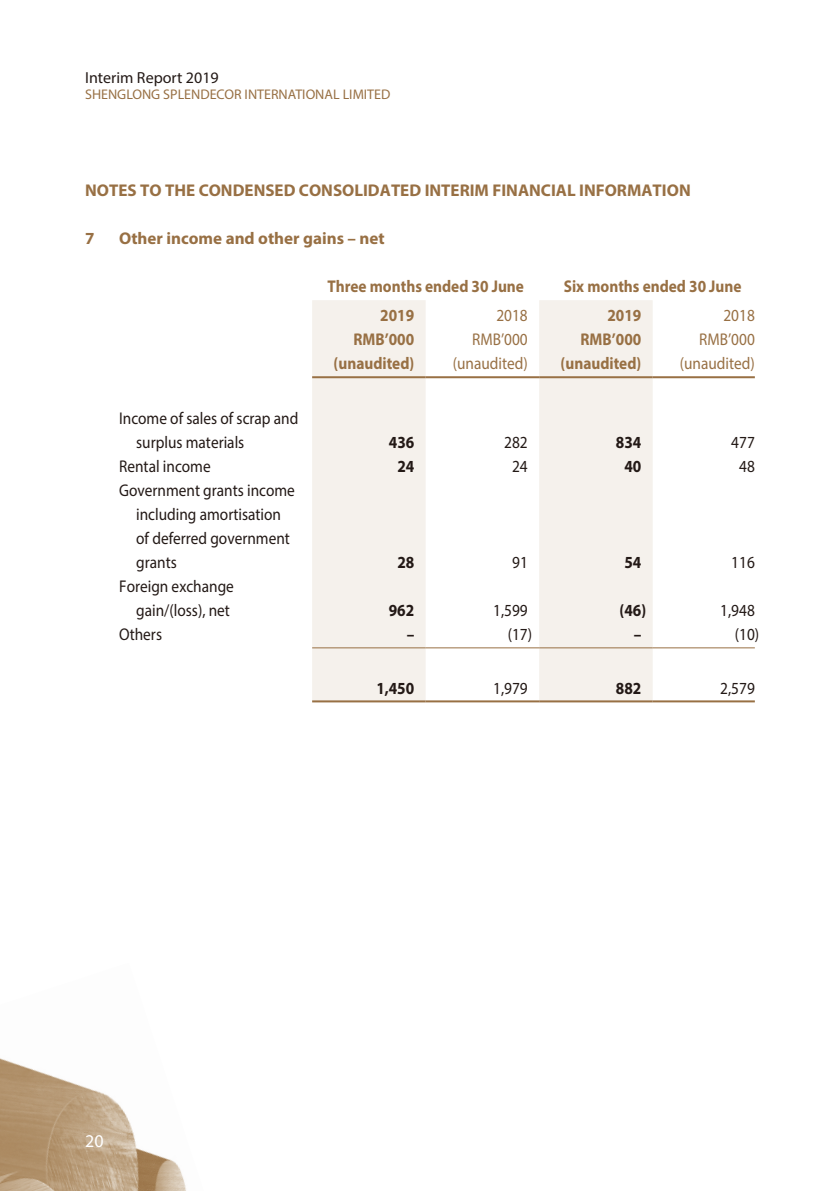
<style>
.page{position:relative;width:840px;height:1191px;background:#fff}
.page>*{position:absolute;margin:0;border:0;box-sizing:border-box;transform-origin:0 0}
.t1{font:18px "Myriad Pro";color:#fff}
.t2{font:17px/24px "Myriad Pro";color:#231916;scale:.9 1}
.t3{font:700 17px "Myriad Pro";color:#987044}
.t4{font:700 17px "Myriad Pro";color:#987044;scale:.9 1}
.t5{font:17px "Myriad Pro";color:#987044;scale:.9 1}
.t6{font:700 17px "Myriad Pro";color:#231916;scale:.9 1}
.t7{font:16px "Myriad Pro";color:#231916}
.t8{font:14px "Myriad Pro";color:#987044}
</style>
<div class="page">
<img style="left:0;top:1058px;width:186px;height:133px">
<svg style="left:312px;top:300px;width:340px;height:400px;fill:#f5f1ec"></svg>
<hr style="left:312px;top:376px;width:113px;height:2px;background:#987044">
<hr style="left:425px;top:376px;width:114px;height:2px;background:#987044">
<hr style="left:539px;top:376px;width:113px;height:2px;background:#987044">
<hr style="left:652px;top:376px;width:102px;height:2px;background:#987044">
<hr style="left:312px;top:647px;width:113px;height:1px;background:#987044">
<hr style="left:425px;top:647px;width:114px;height:1px;background:#987044">
<hr style="left:539px;top:647px;width:113px;height:1px;background:#987044">
<hr style="left:652px;top:647px;width:102px;height:1px;background:#987044">
<hr style="left:312px;top:700px;width:113px;height:2px;background:#987044">
<hr style="left:425px;top:700px;width:114px;height:2px;background:#987044">
<hr style="left:539px;top:700px;width:113px;height:2px;background:#987044">
<hr style="left:652px;top:700px;width:102px;height:2px;background:#987044">
<p class="t7" style="left:85px;top:68px;width:135px">Interim Report 2019</p>
<p class="t8" style="left:85px;top:86px;width:307px">SHENGLONG SPLENDECOR INTERNATIONAL LIMITED</p>
<p class="t3" style="left:85px;top:179px;width:606px">NOTES TO THE CONDENSED CONSOLIDATED INTERIM FINANCIAL INFORMATION</p>
<p class="t3" style="left:85px;top:227px;width:11px">7</p>
<p class="t3" style="left:119px;top:227px;width:267px">Other income and other gains – net</p>
<p class="t4" style="left:327px;top:275px;width:220px">Three months ended 30 June</p>
<p class="t4" style="left:563px;top:275px;width:199px">Six months ended 30 June</p>
<p class="t4" style="left:380px;top:304px;width:39px">2019</p>
<p class="t5" style="left:496px;top:305px;width:36px">2018</p>
<p class="t4" style="left:607px;top:304px;width:39px">2019</p>
<p class="t5" style="left:723px;top:305px;width:36px">2018</p>
<p class="t4" style="left:353px;top:329px;width:69px">RMB’000</p>
<p class="t5" style="left:472px;top:329px;width:63px">RMB’000</p>
<p class="t4" style="left:580px;top:329px;width:69px">RMB’000</p>
<p class="t5" style="left:698px;top:329px;width:63px">RMB’000</p>
<p class="t4" style="left:333px;top:353px;width:91px">(unaudited)</p>
<p class="t5" style="left:452px;top:353px;width:85px">(unaudited)</p>
<p class="t4" style="left:560px;top:353px;width:91px">(unaudited)</p>
<p class="t5" style="left:679px;top:353px;width:85px">(unaudited)</p>
<p class="t2" style="left:136px;top:405px;width:182px;text-indent:-17px">Income of sales of scrap and surplus materials</p>
<p class="t6" style="left:388px;top:431px;width:30px">436</p>
<p class="t2" style="left:504px;top:429px;width:28px">282</p>
<p class="t6" style="left:615px;top:431px;width:30px">834</p>
<p class="t2" style="left:730px;top:429px;width:28px">477</p>
<p class="t2" style="left:119px;top:453px;width:103px">Rental income</p>
<p class="t6" style="left:397px;top:455px;width:20px">24</p>
<p class="t2" style="left:512px;top:453px;width:19px">24</p>
<p class="t6" style="left:624px;top:455px;width:20px">40</p>
<p class="t2" style="left:738px;top:453px;width:19px">48</p>
<p class="t2" style="left:136px;top:477px;width:178px;text-indent:-17px">Government grants income including amortisation of deferred government grants</p>
<p class="t6" style="left:397px;top:551px;width:20px">28</p>
<p class="t2" style="left:512px;top:549px;width:19px">91</p>
<p class="t6" style="left:624px;top:551px;width:20px">54</p>
<p class="t2" style="left:731px;top:549px;width:28px">116</p>
<p class="t2" style="left:119px;top:573px;width:129px;text-align:right">Foreign exchange gain/(loss), net</p>
<p class="t6" style="left:388px;top:599px;width:30px">962</p>
<p class="t2" style="left:493px;top:597px;width:40px">1,599</p>
<p class="t6" style="left:619px;top:599px;width:31px">(46)</p>
<p class="t2" style="left:719px;top:597px;width:40px">1,948</p>
<p class="t2" style="left:119px;top:621px;width:49px">Others</p>
<p class="t6" style="left:406px;top:623px;width:10px">–</p>
<p class="t2" style="left:507px;top:621px;width:29px">(17)</p>
<p class="t6" style="left:633px;top:623px;width:10px">–</p>
<p class="t2" style="left:734px;top:621px;width:29px">(10)</p>
<p class="t1" style="left:85px;top:1129px;width:20px">20</p>
<p class="t6" style="left:376px;top:677px;width:44px">1,450</p>
<p class="t2" style="left:493px;top:675px;width:40px">1,979</p>
<p class="t6" style="left:615px;top:677px;width:30px">882</p>
<p class="t2" style="left:719px;top:675px;width:40px">2,579</p>
</div>
